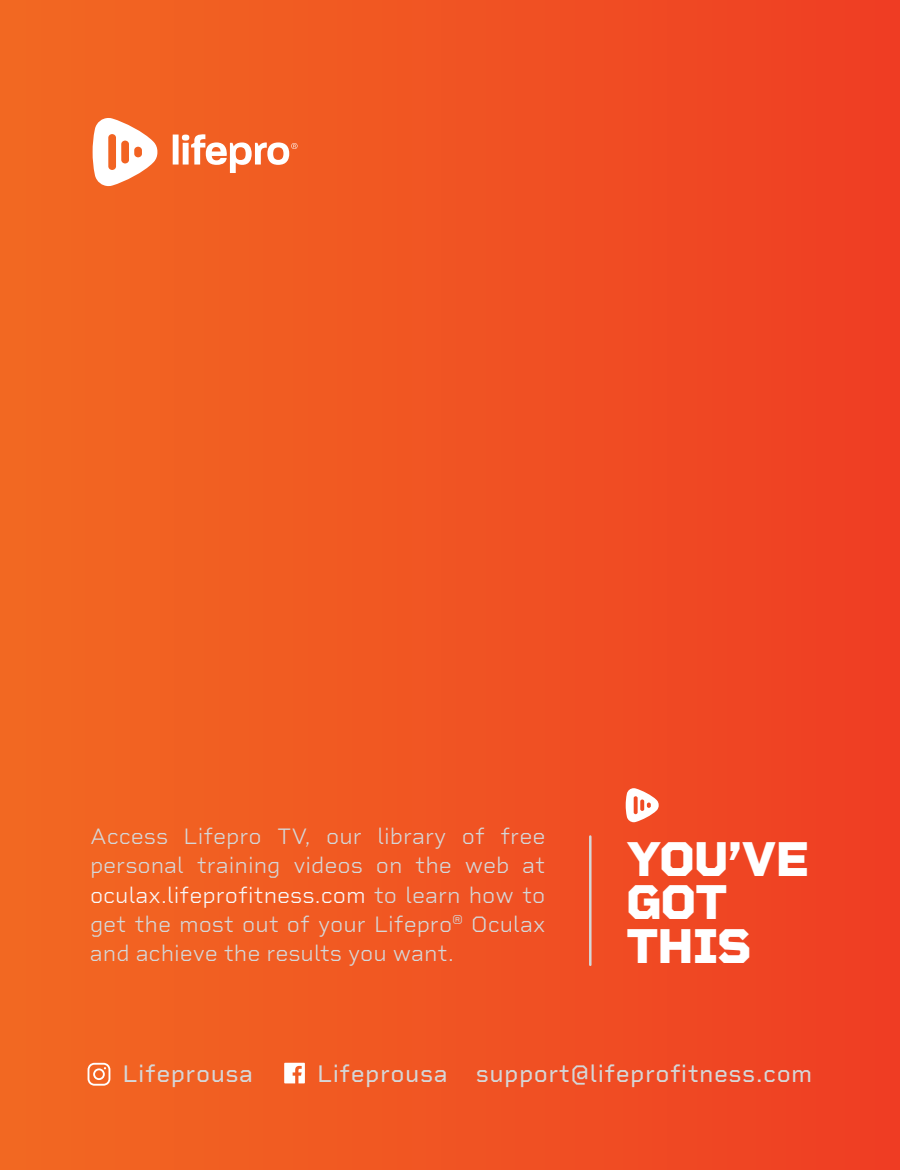
<style>
.page{position:relative;width:900px;height:1170px;background:#fff}
.page>*{position:absolute;margin:0;border:0;box-sizing:border-box;transform-origin:0 0}
.t1{font:800 49.75px/44px "Rigid Square";letter-spacing:-.04em;color:#fff}
.t2{font:24.5px "Rigid Square";letter-spacing:.02em;color:#d5d7d8}
.t3{font:300 22.75px/29.2px "Rigid Square";color:#d5d7d8;text-align:justify}
.s1{color:#f8f8f9}
</style>
<div class="page">
<div style="left:0;top:0;width:900px;height:1170px;background:linear-gradient(to right,#f26922,#ef3d23)"></div>
<svg style="left:88px;top:1063px;width:22px;height:23px"></svg>
<svg style="left:284px;top:1063px;width:21px;height:20px"></svg>
<hr style="left:589px;top:837px;width:3px;height:128px;background:#d5d7d8">
<svg style="left:173px;top:134px;width:125px;height:39px"></svg>
<svg style="left:93px;top:118px;width:64px;height:68px"></svg>
<svg style="left:626px;top:788px;width:33px;height:34px"></svg>
<p class="t3" style="left:90px;top:821px;width:457px">Access Lifepro TV, our library of free personal training videos on the web at <span class="s1">oculax.lifeprofitness.com</span> to learn how to get the most out of your Lifepro<sup>®</sup> Oculax and achieve the results you want.</p>
<h1 class="t1" style="left:626px;top:837px;width:185px">YOU’VE<br>GOT<br>THIS</h1>
<p class="t2" style="left:123px;top:1058px;width:132px">Lifeprousa</p>
<p class="t2" style="left:317px;top:1058px;width:497px">Lifeprousa support@lifeprofitness.com</p>
</div>
